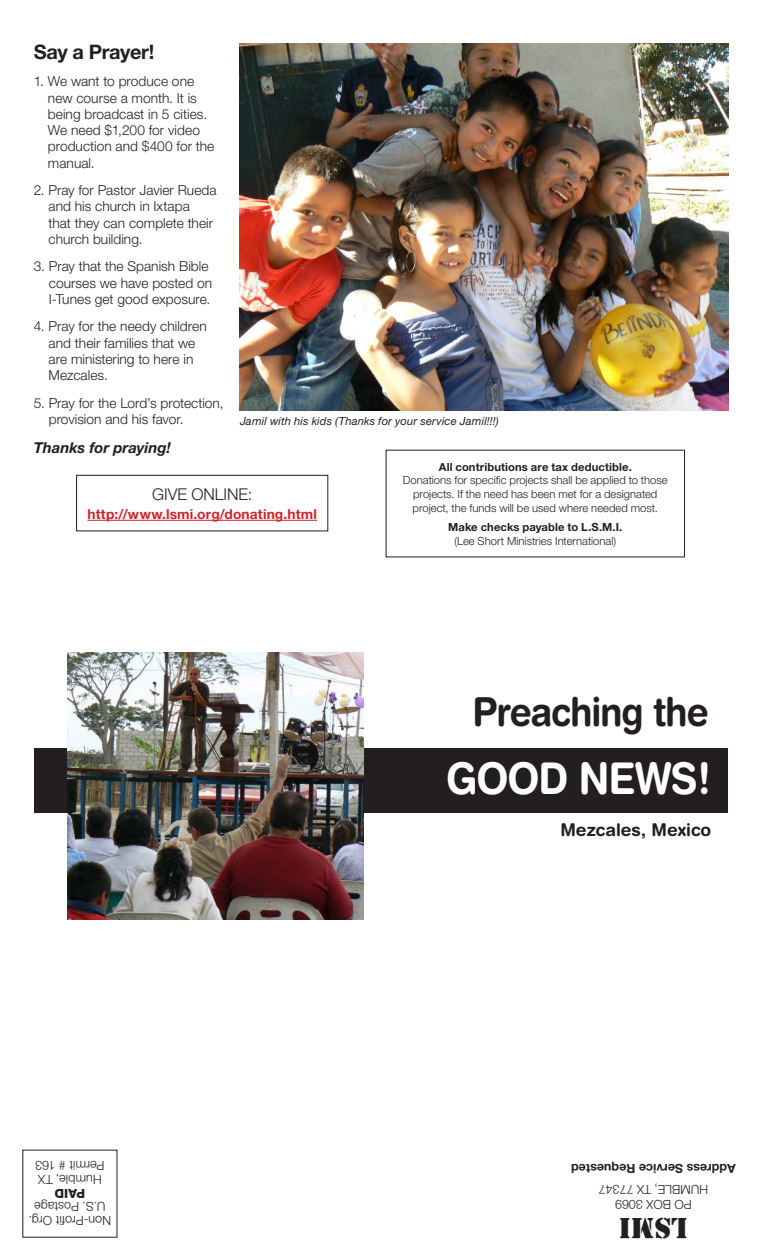
<style>
.page{position:relative;width:765px;height:1260px;background:#fff}
.page>*{position:absolute;margin:0;border:0;box-sizing:border-box;transform-origin:0 0}
.t1{font:700 43.75px "Helvetica Rounded";letter-spacing:-.025em;color:#fff;scale:.9 1}
.t2{font:700 40px "Helvetica Rounded";letter-spacing:-.025em;color:#231f20;scale:.9 1}
.t3{font:30px "Stencil";color:#231f20}
.Text{font:700 20px "Helvetica Neue";letter-spacing:-.025em;color:#231f20}
.t4{font:700 17.5px "Helvetica Rounded";color:#231f20}
.t5{font:300 16.25px "Helvetica Neue";color:#231f20}
.Text-2{font:italic 700 15px "Helvetica Neue";letter-spacing:-.01em;color:#231f20}
.Text-3{font:300 13.75px/16.2px "Helvetica Neue";color:#231f20}
.t6{font:700 13.75px "Helvetica Neue";letter-spacing:.01em;color:#d1232a}
.t7{font:300 12.5px "Helvetica Neue";color:#231f20}
.t8{font:700 12.5px "Helvetica Neue";color:#231f20}
.t9{font:800 12.5px "Helvetica Neue";color:#231f20}
.t10{font:300 11.25px/13.8px "Helvetica Neue";color:#231f20;text-align:center}
.t11{font:700 11.25px "Helvetica Neue";letter-spacing:.01em;color:#231f20}
.captions{font:italic 11.25px "Helvetica Neue";letter-spacing:.015em;color:#231f20}
</style>
<div class="page">
<hr style="left:87px;top:520px;width:230px;height:1px;background:#d1232a">
<div style="left:76px;top:475px;width:252px;height:56px;border:1px solid #231f20"></div>
<div style="left:34px;top:749px;width:694px;height:64px;background:#231f20"></div>
<img style="left:240px;top:43px;width:489px;height:368px">
<img style="left:68px;top:652px;width:296px;height:268px">
<p class="Text" style="left:34px;top:39px;width:122px">Say a Prayer!</p>
<p class="Text-3" style="left:48px;top:73px;width:168px;text-indent:-14px">1. We want to produce one new course a month. It is being broadcast in 5 cities.<br>We need $1,200 for video production and $400 for the manual.</p>
<p class="Text-3" style="left:48px;top:182px;width:170px;text-indent:-15px">2. Pray for Pastor Javier Rueda and his church in Ixtapa<br>that they can complete their church building.</p>
<p class="Text-3" style="left:49px;top:258px;width:165px;text-indent:-15px">3. Pray that the Spanish Bible courses we have posted on<br>I-Tunes get good exposure.</p>
<p class="Text-3" style="left:49px;top:318px;width:160px;text-indent:-15px">4. Pray for the needy children and their families that we are ministering to here in<br>Mezcales.</p>
<p class="Text-3" style="left:49px;top:394px;width:176px;text-indent:-15px">5. Pray for the Lord’s protection, provision and his favor.</p>
<p class="Text-2" style="left:34px;top:438px;width:139px">Thanks for praying!</p>
<p class="captions" style="left:240px;top:414px;width:260px">Jamil with his kids (Thanks for your service Jamil!!!)</p>
<p class="t5" style="left:152px;top:484px;width:102px">GIVE ONLINE:</p>
<p class="t6" style="left:87px;top:506px;width:231px">http://www.lsmi.org/donating.html</p>
<p class="t11" style="left:439px;top:460px;width:194px">All contributions are tax deductible.</p>
<p class="t10" style="left:403px;top:473px;width:266px">Donations for specific projects shall be applied to those projects. If the need has been met for a designated project, the funds will be used where needed most.</p>
<p class="t11" style="left:448px;top:520px;width:176px">Make checks payable to L.S.M.I.</p>
<p class="t10" style="left:454px;top:534px;width:163px">(Lee Short Ministries International)</p>
<p class="t2" style="left:472px;top:687px;width:264px">Preaching the</p>
<p class="t1" style="left:446px;top:752px;width:296px">GOOD NEWS!</p>
<p class="t4" style="left:560px;top:819px;width:152px">Mezcales, Mexico</p>
<p class="t7" style="left:104px;top:1173px;width:71px;rotate:-180deg">Permit # 163</p>
<p class="t7" style="left:102px;top:1187px;width:65px;rotate:-180deg">Humble, TX</p>
<p class="t9" style="left:85px;top:1201px;width:32px;rotate:-180deg">PAID</p>
<p class="t7" style="left:105px;top:1215px;width:72px;rotate:-180deg">U.S. Postage</p>
<p class="t8" style="left:736px;top:1176px;width:166px;rotate:-180deg">Address Service Requested</p>
<p class="t7" style="left:708px;top:1197px;width:111px;rotate:-180deg">HUMBLE, TX 77347</p>
<p class="t7" style="left:692px;top:1212px;width:78px;rotate:-180deg">PO BOX 3069</p>
<p class="t7" style="left:111px;top:1228px;width:84px;rotate:-180deg">Non-Profit Org.</p>
<p class="t3" style="left:688px;top:1245px;width:70px;rotate:-180deg">LSMI</p>
</div>
